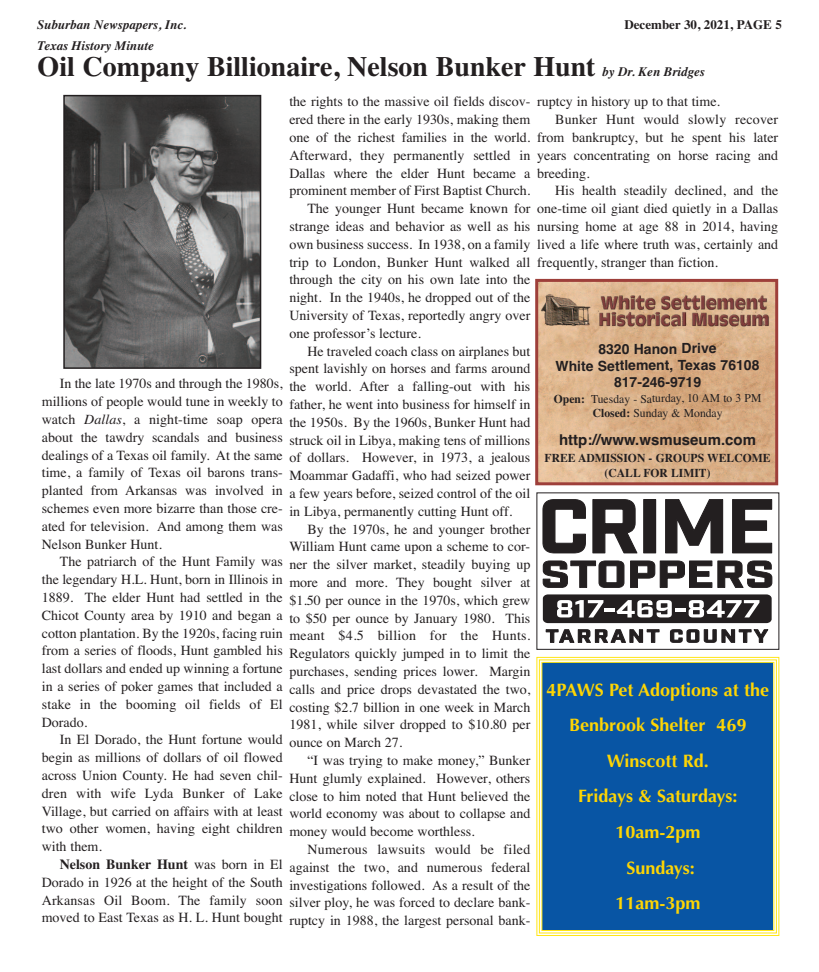
<style>
.page{position:relative;width:819px;height:972px;background:#fff}
.page>*{position:absolute;margin:0;border:0;box-sizing:border-box;transform-origin:0 0}
.t1{font:700 28px "Times";color:#231f20}
.t2{font:700 18px/35.6px "Optima";color:#fed503;text-align:center}
.t3{font:700 15px "Helvetica";color:#231f20}
.t4{font:14px/17.8px "Times";color:#231f20;text-align:justify}
.t5{font:14px "Times";letter-spacing:.02em;color:#231f20}
.t6{font:700 14px/16.8px "Helvetica";letter-spacing:-.005em;color:#231f20;text-align:center}
.t7{font:italic 700 13px "Times";color:#231f20}
.t8{font:700 13px "Times";color:#231f20}
.t9{font:12px/14.4px "Times";letter-spacing:-.005em;color:#231f20;text-align:center}
.t10{font:700 12px/14.4px "Times";color:#231f20;text-align:center}
.s1{font-style:italic;font-size:13px}
.s2{font-weight:700}
.s3{font-style:italic}
</style>
<div class="page">
<div style="left:542px;top:663px;width:231px;height:267px;background:#0855a4"></div>
<div style="left:536px;top:657px;width:243px;height:279px;border:1px solid #ffe616"></div>
<div style="left:539px;top:659px;width:238px;height:274px;border:1px solid #ffe616"></div>
<div style="left:541px;top:662px;width:233px;height:269px;border:1px solid #ffe616"></div>
<img style="left:539px;top:283px;width:235px;height:198px">
<div style="left:535px;top:279px;width:243px;height:206px;border:3px solid #9e3f3a"></div>
<img style="left:539px;top:291px;width:235px;height:38px">
<svg style="left:543px;top:561px;width:81px;height:27px"></svg>
<svg style="left:630px;top:561px;width:82px;height:27px"></svg>
<svg style="left:718px;top:561px;width:54px;height:27px"></svg>
<svg style="left:546px;top:629px;width:113px;height:14px"></svg>
<svg style="left:670px;top:629px;width:46px;height:14px"></svg>
<svg style="left:722px;top:629px;width:46px;height:14px"></svg>
<svg style="left:543px;top:499px;width:43px;height:54px"></svg>
<svg style="left:593px;top:499px;width:44px;height:54px"></svg>
<div style="left:644px;top:499px;width:12px;height:54px;background:#231f20"></div>
<svg style="left:665px;top:499px;width:58px;height:54px"></svg>
<svg style="left:732px;top:499px;width:40px;height:54px"></svg>
<svg style="left:543px;top:594px;width:229px;height:29px"></svg>
<div style="left:536px;top:492px;width:243px;height:158px;border:1px solid #231f20"></div>
<img style="left:66px;top:98px;width:192px;height:268px">
<div style="left:63px;top:95px;width:198px;height:274px;border:2px solid #231f20"></div>
<p class="t7" style="left:37px;top:17px;width:151px">Suburban Newspapers, Inc.</p>
<p class="t8" style="left:624px;top:17px;width:159px">December 30, 2021, PAGE 5</p>
<p class="t7" style="left:38px;top:38px;width:118px">Texas History Minute</p>
<h1 class="t1" style="left:38px;top:50px;width:669px">Oil Company Billionaire, Nelson Bunker Hunt <span class="s1">by Dr. Ken Bridges</span></h1>
<p class="t4" style="left:289px;top:93px;width:243px">the rights to the massive oil fields discov-</p>
<p class="t4" style="left:289px;top:110px;width:243px">ered there in the early 1930s, making them</p>
<p class="t4" style="left:289px;top:128px;width:243px">one of the richest families in the world.</p>
<p class="t4" style="left:289px;top:146px;width:243px">Afterward, they permanently settled in</p>
<p class="t4" style="left:289px;top:164px;width:243px">Dallas where the elder Hunt became a</p>
<p class="t4" style="left:289px;top:182px;width:242px">prominent member of First Baptist Church.</p>
<p class="t4" style="left:307px;top:199px;width:224px">The younger Hunt became known for</p>
<p class="t4" style="left:289px;top:217px;width:242px">strange ideas and behavior as well as his</p>
<p class="t4" style="left:289px;top:235px;width:242px">own business success. In 1938, on a family</p>
<p class="t4" style="left:289px;top:253px;width:243px">trip to London, Bunker Hunt walked all</p>
<p class="t4" style="left:289px;top:271px;width:243px">through the city on his own late into the</p>
<p class="t4" style="left:289px;top:288px;width:243px">night. In the 1940s, he dropped out of the</p>
<p class="t4" style="left:289px;top:306px;width:242px">University of Texas, reportedly angry over</p>
<p class="t4" style="left:289px;top:324px;width:133px">one professor’s lecture.</p>
<p class="t4" style="left:307px;top:342px;width:225px">He traveled coach class on airplanes but</p>
<p class="t4" style="left:289px;top:360px;width:243px">spent lavishly on horses and farms around</p>
<p class="t4" style="left:289px;top:377px;width:242px">the world. After a falling-out with his</p>
<p class="t4" style="left:289px;top:395px;width:242px">father, he went into business for himself in</p>
<p class="t4" style="left:289px;top:413px;width:242px">the 1950s. By the 1960s, Bunker Hunt had</p>
<p class="t4" style="left:289px;top:431px;width:242px">struck oil in Libya, making tens of millions</p>
<p class="t4" style="left:289px;top:449px;width:242px">of dollars. However, in 1973, a jealous</p>
<p class="t4" style="left:289px;top:466px;width:242px">Moammar Gadaffi, who had seized power</p>
<p class="t4" style="left:289px;top:484px;width:243px">a few years before, seized control of the oil</p>
<p class="t4" style="left:289px;top:502px;width:224px">in Libya, permanently cutting Hunt off.</p>
<p class="t4" style="left:307px;top:520px;width:224px">By the 1970s, he and younger brother</p>
<p class="t4" style="left:289px;top:538px;width:242px">William Hunt came upon a scheme to cor-</p>
<p class="t4" style="left:289px;top:555px;width:243px">ner the silver market, steadily buying up</p>
<p class="t4" style="left:289px;top:573px;width:243px">more and more. They bought silver at</p>
<p class="t4" style="left:289px;top:591px;width:242px">$1.50 per ounce in the 1970s, which grew</p>
<p class="t4" style="left:289px;top:609px;width:242px">to $50 per ounce by January 1980. This</p>
<p class="t5" style="left:289px;top:627px;width:242px">meant $4.5 billion for the Hunts.</p>
<p class="t4" style="left:289px;top:644px;width:243px">Regulators quickly jumped in to limit the</p>
<p class="t4" style="left:289px;top:662px;width:242px">purchases, sending prices lower. Margin</p>
<p class="t4" style="left:289px;top:680px;width:243px">calls and price drops devastated the two,</p>
<p class="t4" style="left:289px;top:698px;width:242px">costing $2.7 billion in one week in March</p>
<p class="t4" style="left:289px;top:716px;width:242px">1981, while silver dropped to $10.80 per</p>
<p class="t4" style="left:289px;top:733px;width:115px">ounce on March 27.</p>
<p class="t4" style="left:307px;top:751px;width:225px">“I was trying to make money,” Bunker</p>
<p class="t4" style="left:289px;top:769px;width:242px">Hunt glumly explained. However, others</p>
<p class="t4" style="left:289px;top:787px;width:243px">close to him noted that Hunt believed the</p>
<p class="t4" style="left:289px;top:805px;width:242px">world economy was about to collapse and</p>
<p class="t4" style="left:289px;top:822px;width:187px">money would become worthless.</p>
<p class="t5" style="left:307px;top:841px;width:224px">Numerous lawsuits would be filed</p>
<p class="t4" style="left:289px;top:858px;width:243px">against the two, and numerous federal</p>
<p class="t4" style="left:289px;top:876px;width:243px">investigations followed. As a result of the</p>
<p class="t4" style="left:289px;top:894px;width:242px">silver ploy, he was forced to declare bank-</p>
<p class="t4" style="left:289px;top:911px;width:243px">ruptcy in 1988, the largest personal bank-</p>
<p class="t4" style="left:537px;top:93px;width:184px">ruptcy in history up to that time.</p>
<p class="t4" style="left:555px;top:110px;width:224px">Bunker Hunt would slowly recover</p>
<p class="t4" style="left:537px;top:128px;width:243px">from bankruptcy, but he spent his later</p>
<p class="t4" style="left:537px;top:146px;width:243px">years concentrating on horse racing and</p>
<p class="t4" style="left:537px;top:164px;width:54px">breeding.</p>
<p class="t4" style="left:555px;top:182px;width:225px">His health steadily declined, and the</p>
<p class="t4" style="left:537px;top:199px;width:242px">one-time oil giant died quietly in a Dallas</p>
<p class="t4" style="left:537px;top:217px;width:242px">nursing home at age 88 in 2014, having</p>
<p class="t4" style="left:537px;top:235px;width:243px">lived a life where truth was, certainly and</p>
<p class="t4" style="left:537px;top:253px;width:182px">frequently, stranger than fiction.</p>
<p class="t6" style="left:556px;top:340px;width:206px">8320 Hanon Drive<br>White Settlement, Texas 76108<br>817-246-9719</p>
<p class="t9" style="left:554px;top:391px;width:209px"><span class="s2">Open:</span> Tuesday - Saturday, 10 AM to 3 PM<br><span class="s2">Closed:</span> Sunday &amp; Monday</p>
<p class="t4" style="left:42px;top:375px;width:243px;text-indent:18px">In the late 1970s and through the 1980s, millions of people would tune in weekly to watch <span class="s3">Dallas</span>, a night-time soap opera about the tawdry scandals and business dealings of a Texas oil family. At the same time, a family of Texas oil barons trans&shy;planted from Arkansas was involved in schemes even more bizarre than those cre&shy;ated for television. And among them was Nelson Bunker Hunt.</p>
<p class="t4" style="left:42px;top:553px;width:243px;text-indent:18px">The patriarch of the Hunt Family was the legendary H.L. Hunt, born in Illinois in 1889. The elder Hunt had settled in the Chicot County area by 1910 and began a cotton plantation. By the 1920s, facing ruin from a series of floods, Hunt gambled his last dollars and ended up winning a fortune in a series of poker games that included a stake in the booming oil fields of El Dorado.</p>
<p class="t4" style="left:42px;top:731px;width:243px;text-indent:18px">In El Dorado, the Hunt fortune would begin as millions of dollars of oil flowed across Union County. He had seven chil&shy;dren with wife Lyda Bunker of Lake Village, but carried on affairs with at least two other women, having eight children with them.</p>
<p class="t4" style="left:42px;top:855px;width:243px;text-indent:18px"><span class="s2">Nelson Bunker Hunt</span> was born in El Dorado in 1926 at the height of the South Arkansas Oil Boom. The family soon moved to East Texas as H. L. Hunt bought</p>
<p class="t3" style="left:559px;top:431px;width:198px">http://www.wsmuseum.com</p>
<p class="t10" style="left:545px;top:451px;width:228px">FREE ADMISSION - GROUPS WELCOME (CALL FOR LIMIT)</p>
<p class="t2" style="left:546px;top:672px;width:224px">4PAWS Pet Adoptions at the<br>Benbrook Shelter 469<br>Winscott Rd.<br>Fridays &amp; Saturdays:<br>10am-2pm<br>Sundays:<br>11am-3pm</p>
</div>
